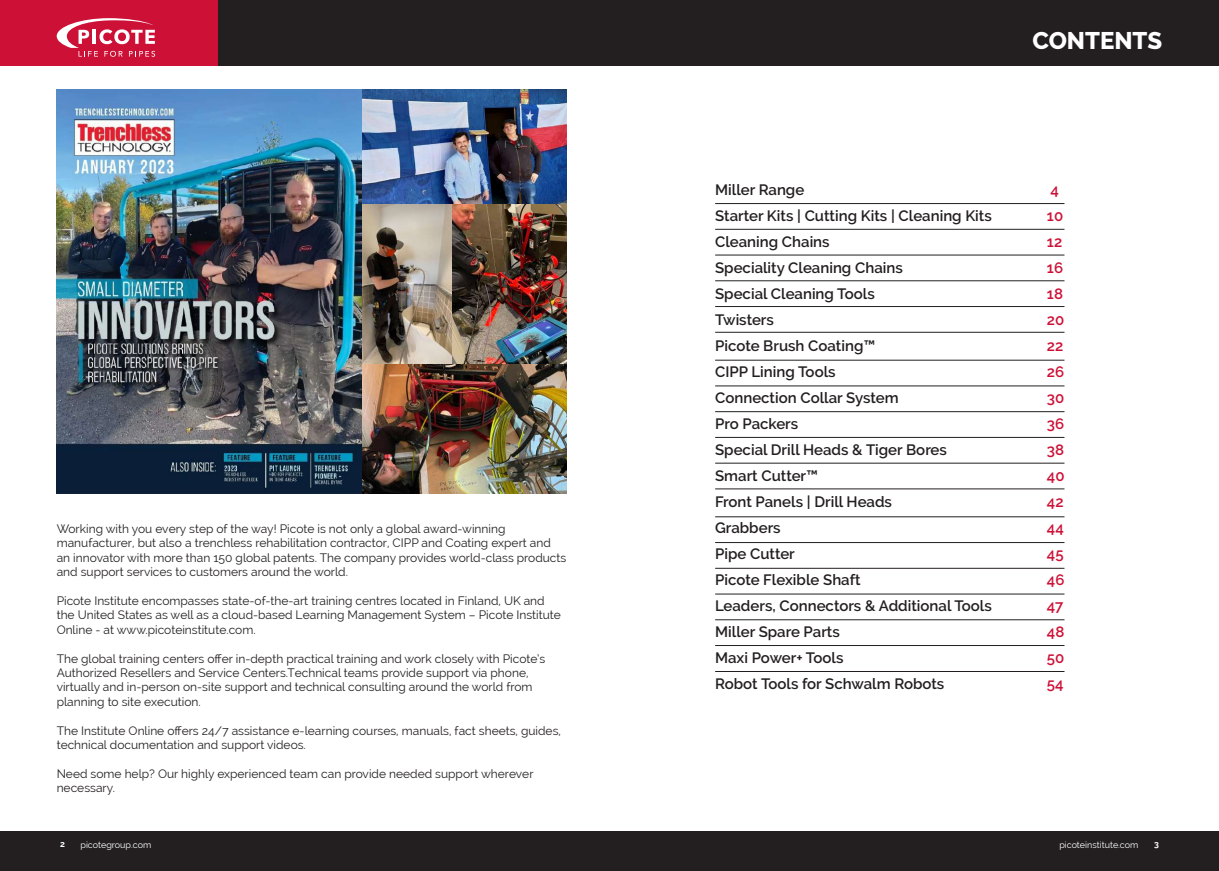
<style>
.page{position:relative;width:1219px;height:871px;background:#fff}
.page>*{position:absolute;margin:0;border:0;box-sizing:border-box;transform-origin:0 0}
.t1{font:800 24px "Raleway";color:#fff}
.t2{font:600 15px/26px "Raleway";color:#231f20}
.t3{font:600 15px/26px "Raleway";color:#cd1136}
.t4{font:12px/14.4px "Raleway";color:#231f20}
.t5{font:9px "Raleway";color:#fff}
.t6{font:700 8.6px "Raleway";color:#fff}
</style>
<div class="page">
<img style="left:57px;top:89px;width:510px;height:404px">
<div style="left:0;top:831px;width:1219px;height:39px;background:#231f20"></div>
<div style="left:217px;top:0;width:1002px;height:66px;background:#231f20"></div>
<div style="left:0;top:0;width:217px;height:66px;background:#cd1136"></div>
<svg style="left:57px;top:18px;width:98px;height:39px"></svg>
<hr style="left:715px;top:203px;width:349px;height:1px;background:#231f20">
<hr style="left:715px;top:229px;width:349px;height:1px;background:#231f20">
<hr style="left:715px;top:254px;width:349px;height:1px;background:#231f20">
<hr style="left:715px;top:280px;width:349px;height:1px;background:#231f20">
<hr style="left:715px;top:306px;width:349px;height:1px;background:#231f20">
<hr style="left:715px;top:331px;width:349px;height:1px;background:#231f20">
<hr style="left:715px;top:359px;width:349px;height:1px;background:#231f20">
<hr style="left:715px;top:385px;width:349px;height:1px;background:#231f20">
<hr style="left:715px;top:411px;width:349px;height:1px;background:#231f20">
<hr style="left:715px;top:437px;width:349px;height:1px;background:#231f20">
<hr style="left:715px;top:462px;width:349px;height:1px;background:#231f20">
<hr style="left:715px;top:488px;width:349px;height:1px;background:#231f20">
<hr style="left:715px;top:516px;width:349px;height:1px;background:#231f20">
<hr style="left:715px;top:542px;width:349px;height:1px;background:#231f20">
<hr style="left:715px;top:567px;width:349px;height:1px;background:#231f20">
<hr style="left:715px;top:593px;width:349px;height:1px;background:#231f20">
<hr style="left:715px;top:619px;width:349px;height:1px;background:#231f20">
<hr style="left:715px;top:644px;width:349px;height:1px;background:#231f20">
<hr style="left:715px;top:670px;width:349px;height:1px;background:#231f20">
<p class="t4" style="left:57px;top:521px;width:511px">Working with you every step of the way! Picote is not only a global award-winning manufacturer, but also a trenchless rehabilitation contractor, CIPP and Coating expert and an innovator with more than 150 global patents. The company provides world-class products and support services to customers around the world.</p>
<p class="t4" style="left:57px;top:593px;width:506px">Picote Institute encompasses state-of-the-art training centres located in Finland, UK and the United States as well as a cloud-based Learning Management System – Picote Institute<br>Online - at www.picoteinstitute.com.</p>
<p class="t4" style="left:57px;top:651px;width:490px">The global training centers offer in-depth practical training and work closely with Picote’s Authorized Resellers and Service Centers.Technical teams provide support via phone, virtually and in-person on-site support and technical consulting around the world from planning to site execution.</p>
<p class="t4" style="left:57px;top:723px;width:506px">The Institute Online offers 24/7 assistance e-learning courses, manuals, fact sheets, guides, technical documentation and support videos.</p>
<p class="t4" style="left:57px;top:766px;width:478px">Need some help? Our highly experienced team can provide needed support wherever necessary.</p>
<h1 class="t1" style="left:1032px;top:27px;width:131px">CONTENTS</h1>
<p class="t2" style="left:715px;top:177px;width:278px">Miller Range<br>Starter Kits | Cutting Kits | Cleaning Kits<br>Cleaning Chains<br>Speciality Cleaning Chains<br>Special Cleaning Tools<br>Twisters<br>Picote Brush Coating™<br>CIPP Lining Tools<br>Connection Collar System<br>Pro Packers<br>Special Drill Heads &amp; Tiger Bores<br>Smart Cutter™<br>Front Panels | Drill Heads<br>Grabbers<br>Pipe Cutter<br>Picote Flexible Shaft<br>Leaders, Connectors &amp; Additional Tools<br>Miller Spare Parts<br>Maxi Power+ Tools<br>Robot Tools for Schwalm Robots</p>
<p class="t3" style="left:1047px;top:177px;width:19px">4<br>10<br>12<br>16<br>18<br>20<br>22<br>26<br>30<br>36<br>38<br>40<br>42<br>44<br>45<br>46<br>47<br>48<br>50<br>54</p>
<p class="t6" style="left:60px;top:838px;width:6px">2</p>
<p class="t5" style="left:81px;top:838px;width:72px">picotegroup.com</p>
<p class="t5" style="left:1059px;top:838px;width:81px">picoteinstitute.com</p>
<p class="t6" style="left:1154px;top:838px;width:6px">3</p>
</div>
